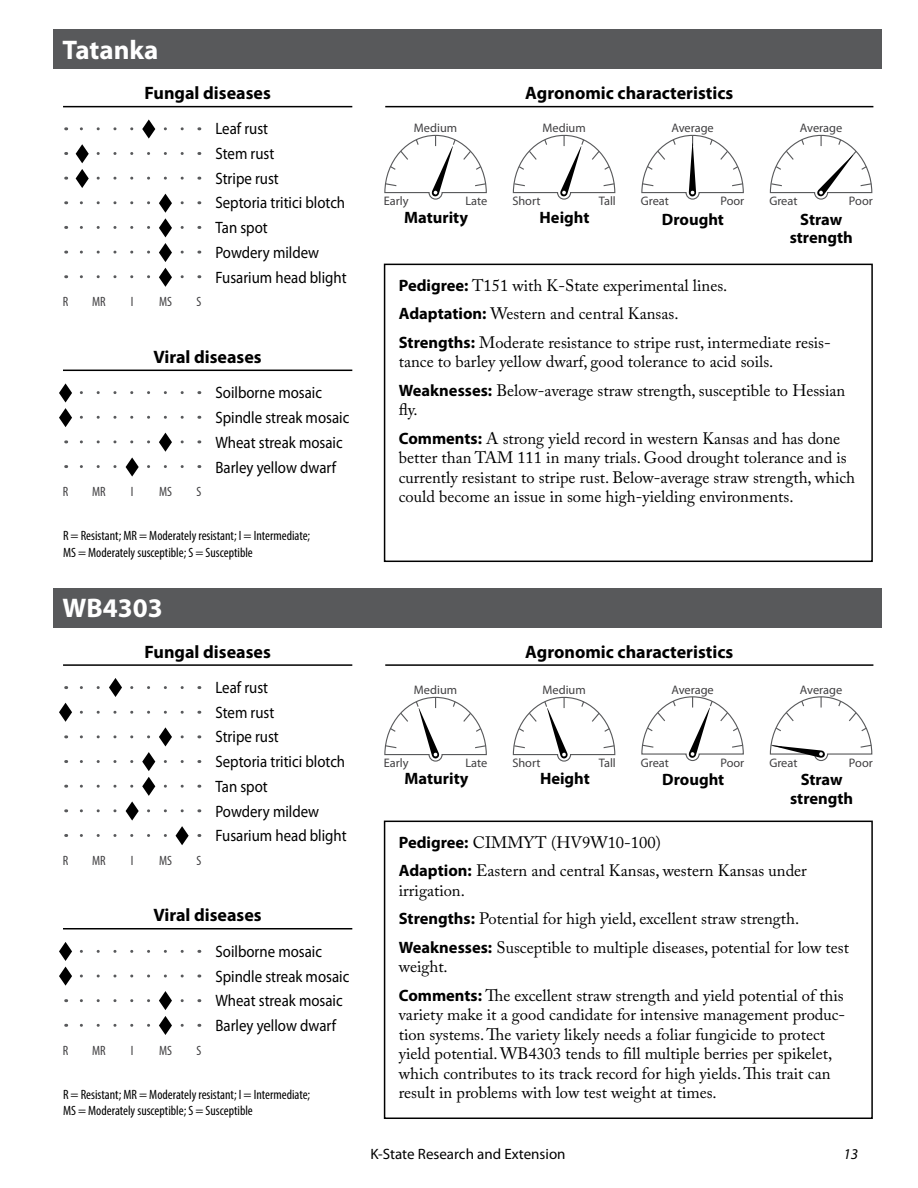
<style>
.page{position:relative;width:918px;height:1188px;background:#fff}
.page>*{position:absolute;margin:0;border:0;box-sizing:border-box;transform-origin:0 0}
.t1{font:700 27px "Myriad Pro";color:#fff}
.t2{font:700 18px "Myriad Pro";color:#000}
.t3{font:16.5px/28.5px "Adobe Caslon Pro";color:#000}
.t4{font:16.5px/24.8px "Myriad Pro";color:#000;scale:.9 1}
.t5{font:700 16.5px/18.6px "Myriad Pro";color:#000;text-align:center}
.t6{font:15px "Myriad Pro";color:#000}
.t7{font:italic 15px "Myriad Pro";color:#000}
.t8{font:condensed 13.5px/16.5px "Myriad Pro";color:#000}
.t9{font:condensed 13.5px "Myriad Pro";color:#414042}
.t10{font:12.3px "Myriad Pro";color:#414042}
.s1{font-family:"Myriad Pro";font-weight:700}
</style>
<div class="page">
<hr style="left:63px;top:664px;width:289px;height:2px;background:#000">
<hr style="left:63px;top:928px;width:289px;height:2px;background:#000">
<hr style="left:385px;top:664px;width:488px;height:2px;background:#000">
<hr style="left:63px;top:106px;width:289px;height:1px;background:#000">
<hr style="left:63px;top:370px;width:289px;height:1px;background:#000">
<hr style="left:385px;top:106px;width:488px;height:1px;background:#000">
<div style="left:53px;top:30px;width:828px;height:39px;background:#58595b"></div>
<div style="left:53px;top:588px;width:828px;height:40px;background:#58595b"></div>
<div style="left:384px;top:264px;width:489px;height:298px;border:2px solid #000"></div>
<div style="left:384px;top:821px;width:489px;height:298px;border:2px solid #000"></div>
<svg style="left:384px;top:134px;width:103px;height:66px"></svg>
<svg style="left:384px;top:696px;width:103px;height:66px"></svg>
<svg style="left:512px;top:134px;width:104px;height:66px"></svg>
<svg style="left:512px;top:696px;width:104px;height:66px"></svg>
<svg style="left:641px;top:134px;width:103px;height:66px"></svg>
<svg style="left:641px;top:696px;width:103px;height:66px"></svg>
<svg style="left:769px;top:134px;width:104px;height:66px"></svg>
<svg style="left:769px;top:696px;width:104px;height:65px"></svg>
<svg style="left:79px;top:678px;width:103px;height:19px"></svg>
<svg style="left:75px;top:119px;width:107px;height:44px"></svg>
<svg style="left:75px;top:169px;width:107px;height:19px"></svg>
<svg style="left:59px;top:703px;width:123px;height:43px"></svg>
<svg style="left:79px;top:752px;width:103px;height:19px"></svg>
<svg style="left:79px;top:194px;width:103px;height:43px"></svg>
<svg style="left:80px;top:243px;width:102px;height:19px"></svg>
<svg style="left:79px;top:268px;width:103px;height:19px"></svg>
<svg style="left:79px;top:777px;width:110px;height:68px"></svg>
<svg style="left:59px;top:942px;width:123px;height:19px"></svg>
<svg style="left:59px;top:383px;width:123px;height:44px"></svg>
<svg style="left:59px;top:967px;width:123px;height:43px"></svg>
<svg style="left:79px;top:433px;width:103px;height:44px"></svg>
<svg style="left:79px;top:1016px;width:103px;height:19px"></svg>
<h1 class="t1" style="left:62px;top:32px;width:98px">Tatanka</h1>
<p class="t2" style="left:145px;top:81px;width:128px">Fungal diseases</p>
<p class="t9" style="left:63px;top:294px;width:7px">R</p>
<p class="t9" style="left:159px;top:294px;width:14px">MS</p>
<p class="t9" style="left:92px;top:294px;width:15px">MR</p>
<p class="t9" style="left:196px;top:294px;width:6px">S</p>
<p class="t9" style="left:131px;top:294px;width:4px">I</p>
<p class="t4" style="left:215px;top:116px;width:147px">Leaf rust<br>Stem rust<br>Stripe rust<br>Septoria tritici blotch<br>Tan spot<br>Powdery mildew<br>Fusarium head blight</p>
<p class="t2" style="left:154px;top:345px;width:110px">Viral diseases</p>
<p class="t4" style="left:215px;top:380px;width:150px">Soilborne mosaic<br>Spindle streak mosaic<br>Wheat streak mosaic<br>Barley yellow dwarf</p>
<p class="t9" style="left:92px;top:484px;width:15px">MR</p>
<p class="t9" style="left:196px;top:484px;width:6px">S</p>
<p class="t8" style="left:63px;top:527px;width:249px">R = Resistant; MR = Moderately resistant; I = Intermediate;<br>MS = Moderately susceptible; S = Susceptible</p>
<p class="t9" style="left:63px;top:484px;width:7px">R</p>
<p class="t9" style="left:159px;top:484px;width:14px">MS</p>
<p class="t9" style="left:131px;top:484px;width:4px">I</p>
<h1 class="t1" style="left:62px;top:591px;width:102px">WB4303</h1>
<p class="t2" style="left:145px;top:640px;width:128px">Fungal diseases</p>
<p class="t9" style="left:63px;top:852px;width:7px">R</p>
<p class="t9" style="left:159px;top:852px;width:14px">MS</p>
<p class="t9" style="left:92px;top:852px;width:15px">MR</p>
<p class="t9" style="left:196px;top:852px;width:6px">S</p>
<p class="t9" style="left:131px;top:852px;width:4px">I</p>
<p class="t4" style="left:215px;top:675px;width:147px">Leaf rust<br>Stem rust<br>Stripe rust<br>Septoria tritici blotch<br>Tan spot<br>Powdery mildew<br>Fusarium head blight</p>
<p class="t2" style="left:154px;top:903px;width:110px">Viral diseases</p>
<p class="t9" style="left:63px;top:1042px;width:7px">R</p>
<p class="t9" style="left:159px;top:1042px;width:14px">MS</p>
<p class="t9" style="left:92px;top:1042px;width:15px">MR</p>
<p class="t9" style="left:196px;top:1042px;width:6px">S</p>
<p class="t9" style="left:131px;top:1042px;width:4px">I</p>
<p class="t4" style="left:215px;top:939px;width:150px">Soilborne mosaic<br>Spindle streak mosaic<br>Wheat streak mosaic<br>Barley yellow dwarf</p>
<p class="t8" style="left:63px;top:1086px;width:249px">R = Resistant; MR = Moderately resistant; I = Intermediate;<br>MS = Moderately susceptible; S = Susceptible</p>
<p class="t2" style="left:525px;top:81px;width:210px">Agronomic characteristics</p>
<p class="t10" style="left:414px;top:120px;width:45px">Medium</p>
<p class="t10" style="left:542px;top:120px;width:45px">Medium</p>
<p class="t10" style="left:671px;top:120px;width:44px">Average</p>
<p class="t10" style="left:800px;top:120px;width:44px">Average</p>
<p class="t10" style="left:384px;top:194px;width:26px">Early</p>
<p class="t10" style="left:465px;top:194px;width:23px">Late</p>
<p class="t10" style="left:512px;top:194px;width:30px">Short</p>
<p class="t10" style="left:599px;top:194px;width:19px">Tall</p>
<p class="t10" style="left:641px;top:194px;width:30px">Great</p>
<p class="t10" style="left:720px;top:194px;width:25px">Poor</p>
<p class="t10" style="left:769px;top:194px;width:30px">Great</p>
<p class="t10" style="left:849px;top:194px;width:25px">Poor</p>
<p class="t5" style="left:404px;top:208px;width:65px">Maturity</p>
<p class="t5" style="left:540px;top:208px;width:51px">Height</p>
<p class="t5" style="left:662px;top:209px;width:64px">Drought</p>
<p class="t5" style="left:790px;top:209px;width:65px">Straw strength</p>
<p class="t3" style="left:399px;top:271px;width:434px"><span class="s1">Pedigree:</span> T151 with K-State experimental lines.<br><span class="s1">Adaptation:</span> Western and central Kansas.<br><span class="s1">Strengths:</span> Moderate resistance to stripe rust, intermediate resis-</p>
<p class="t3" style="left:399px;top:348px;width:448px">tance to barley yellow dwarf, good tolerance to acid soils.<br><span class="s1">Weaknesses:</span> Below-average straw strength, susceptible to Hessian</p>
<p class="t3" style="left:399px;top:396px;width:443px">fly.<br><span class="s1">Comments:</span> A strong yield record in western Kansas and has done</p>
<p class="t3" style="left:399px;top:448px;width:458px;line-height:19.5px">better than TAM 111 in many trials. Good drought tolerance and is currently resistant to stripe rust. Below-average straw strength, which could become an issue in some high-yielding environments.</p>
<p class="t2" style="left:525px;top:640px;width:210px">Agronomic characteristics</p>
<p class="t10" style="left:414px;top:682px;width:45px">Medium</p>
<p class="t10" style="left:542px;top:682px;width:45px">Medium</p>
<p class="t10" style="left:671px;top:682px;width:44px">Average</p>
<p class="t10" style="left:800px;top:682px;width:44px">Average</p>
<p class="t10" style="left:384px;top:756px;width:26px">Early</p>
<p class="t10" style="left:465px;top:756px;width:23px">Late</p>
<p class="t10" style="left:512px;top:756px;width:30px">Short</p>
<p class="t10" style="left:599px;top:756px;width:19px">Tall</p>
<p class="t10" style="left:641px;top:755px;width:30px">Great</p>
<p class="t10" style="left:720px;top:755px;width:25px">Poor</p>
<p class="t10" style="left:769px;top:755px;width:30px">Great</p>
<p class="t10" style="left:849px;top:755px;width:25px">Poor</p>
<p class="t5" style="left:405px;top:768px;width:65px">Maturity</p>
<p class="t5" style="left:540px;top:768px;width:51px">Height</p>
<p class="t5" style="left:662px;top:770px;width:64px">Drought</p>
<p class="t5" style="left:790px;top:770px;width:65px">Straw strength</p>
<p class="t3" style="left:399px;top:828px;width:410px"><span class="s1">Pedigree:</span> CIMMYT (HV9W10-100)<br><span class="s1">Adaption:</span> Eastern and central Kansas, western Kansas under</p>
<p class="t3" style="left:399px;top:876px;width:452px">irrigation.<br><span class="s1">Strengths:</span> Potential for high yield, excellent straw strength.<br><span class="s1">Weaknesses:</span> Susceptible to multiple diseases, potential for low test</p>
<p class="t3" style="left:399px;top:952px;width:446px">weight.<br><span class="s1">Comments:</span> The excellent straw strength and yield potential of this</p>
<p class="t3" style="left:399px;top:1005px;width:448px;line-height:19.5px">variety make it a good candidate for intensive management produc&shy;tion systems. The variety likely needs a foliar fungicide to protect yield potential. WB4303 tends to fill multiple berries per spikelet, which contributes to its track record for high yields. This trait can result in problems with low test weight at times.</p>
<p class="t6" style="left:370px;top:1145px;width:197px">K-State Research and Extension</p>
<p class="t7" style="left:844px;top:1145px;width:16px">13</p>
</div>
